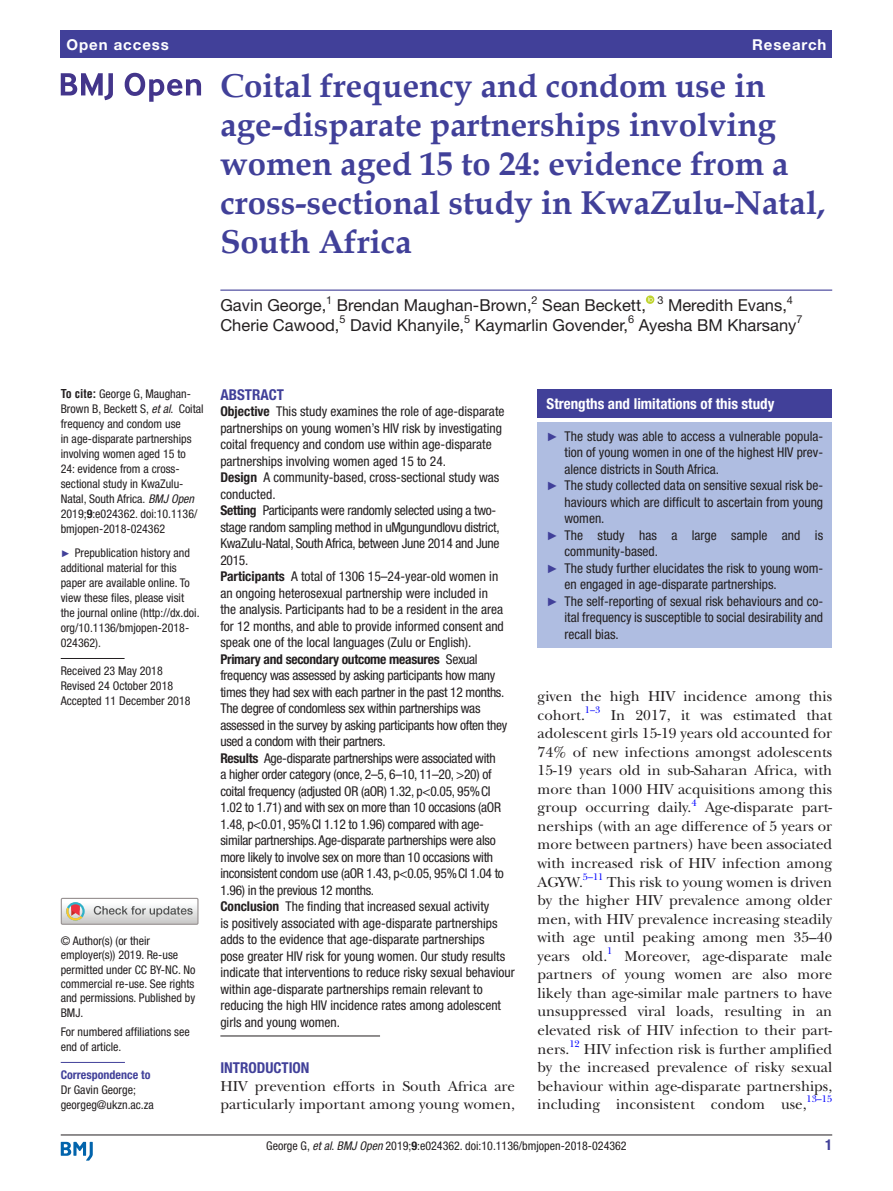
<style>
.page{position:relative;width:893px;height:1191px;background:#fff}
.page>*{position:absolute;margin:0;border:0;box-sizing:border-box;transform-origin:0 0}
.t1{font:700 33px/39px "Book Antiqua";color:#414099}
.t2{font:16.5px "Helvetica Neue LT Std";color:#231f20}
.t3{font:15px/18.6px "New Baskerville";color:#231f20;text-align:justify}
.t4{font:700 condensed 15px "Helvetica Neue LT Std";color:#fff}
.t5{font:700 condensed 15px "Helvetica Neue LT Std";color:#414099}
.t6{font:700 15px "Helvetica Neue LT Std";letter-spacing:.065em;color:#fff}
.t7{font:condensed 13.5px/16.5px "Helvetica Neue LT Std";color:#231f20}
.t8{font:condensed 12px/15px "Helvetica Neue LT Std";color:#231f20}
.t9{font:700 condensed 12px "Helvetica Neue LT Std";color:#414099}
.t10{font:10.95px "Helvetica Neue LT Std";color:#231f20}
.t11{font:9.9px "New Baskerville";color:#00f}
.s1{font-family:"Helvetica LT Std";font-weight:700}
.s2{font-style:italic}
.s3{font-weight:700}
.s4{font-family:"Arial";font-stretch:normal;font-size:9.75px;color:#414099}
.s5{font-family:"Arial";font-stretch:normal;font-size:12px;color:#414099}
</style>
<div class="page">
<hr style="left:61px;top:1134px;width:771px;height:1px;background:#231f20">
<svg style="left:61px;top:1141px;width:32px;height:19px"></svg>
<div style="left:61px;top:31px;width:771px;height:27px;background:#414099"></div>
<hr style="left:220px;top:289px;width:612px;height:2px;background:#414099">
<svg style="left:646px;top:295px;width:8px;height:9px"></svg>
<hr style="left:61px;top:658px;width:64px;height:1px;background:#231f20">
<hr style="left:61px;top:1062px;width:64px;height:1px;background:#414099">
<svg style="left:61px;top:73px;width:52px;height:27px"></svg>
<svg style="left:125px;top:73px;width:76px;height:29px"></svg>
<div style="left:61px;top:897px;width:138px;height:27px;border:1px solid #969090"></div>
<svg style="left:61px;top:898px;width:137px;height:26px"></svg>
<hr style="left:220px;top:1035px;width:160px;height:1px;background:#231f20">
<div style="left:538px;top:389px;width:294px;height:29px;background:#414099"></div>
<div style="left:538px;top:422px;width:294px;height:225px;background:#afbde1"></div>
<p class="t6" style="left:66px;top:35px;width:104px">Open access</p>
<p class="t6" style="left:752px;top:35px;width:76px">Research</p>
<h1 class="t1" style="left:220px;top:66px;width:606px">Coital frequency and condom use in age-disparate partnerships involving women aged 15 to 24: evidence from a cross-sectional study in KwaZulu-Natal,<br>South Africa</h1>
<p class="t2" style="left:220px;top:296px;width:107px">Gavin George,</p>
<p class="t10" style="left:326px;top:293px;width:8px">1</p>
<p class="t2" style="left:337px;top:296px;width:196px">Brendan Maughan-Brown,</p>
<p class="t10" style="left:532px;top:293px;width:8px">2</p>
<p class="t2" style="left:542px;top:296px;width:105px">Sean Beckett,</p>
<p class="t10" style="left:657px;top:293px;width:8px">3</p>
<p class="t2" style="left:668px;top:296px;width:120px">Meredith Evans,</p>
<p class="t10" style="left:787px;top:293px;width:8px">4</p>
<p class="t2" style="left:220px;top:315px;width:121px">Cherie Cawood,</p>
<p class="t10" style="left:340px;top:313px;width:8px">5</p>
<p class="t2" style="left:350px;top:315px;width:115px">David Khanyile,</p>
<p class="t10" style="left:464px;top:313px;width:8px">5</p>
<p class="t2" style="left:475px;top:315px;width:155px">Kaymarlin Govender,</p>
<p class="t10" style="left:628px;top:313px;width:8px">6</p>
<p class="t2" style="left:639px;top:315px;width:159px">Ayesha BM Kharsany</p>
<p class="t10" style="left:796px;top:313px;width:8px">7</p>
<p class="t8" style="left:61px;top:386px;width:144px"><span class="s1">To cite:</span> George G, Maughan-<br>Brown B, Beckett S, <span class="s2">et al</span>. Coital frequency and condom use<br>in age-disparate partnerships involving women aged 15 to<br>24: evidence from a cross&shy;sectional study in KwaZulu-<br>Natal, South Africa. <span class="s2">BMJ Open<br></span>2019;<span class="s3">9</span>:e024362. doi:10.1136/ bmjopen-2018-024362</p>
<p class="t8" style="left:61px;top:545px;width:140px"><span class="s4">►</span> Prepublication history and additional material for this paper are available online. To view these files, please visit the journal online (http://dx.doi. org/10.1136/bmjopen-2018-<br>024362).</p>
<p class="t8" style="left:61px;top:663px;width:131px">Received 23 May 2018<br>Revised 24 October 2018<br>Accepted 11 December 2018</p>
<p class="t8" style="left:61px;top:933px;width:136px;line-height:14.4px">© Author(s) (or their employer(s)) 2019. Re-use permitted under CC BY-NC. No commercial re-use. See rights and permissions. Published by<br>BMJ.</p>
<p class="t8" style="left:61px;top:1024px;width:130px">For numbered affiliations see end of article.</p>
<p class="t9" style="left:61px;top:1067px;width:91px">Correspondence to</p>
<p class="t8" style="left:61px;top:1082px;width:95px">Dr Gavin George; georgeg@ukzn.ac.za</p>
<p class="t5" style="left:220px;top:385px;width:65px">Abstract</p>
<p class="t7" style="left:220px;top:403px;width:296px"><span class="s3">Objective</span> This study examines the role of age-disparate partnerships on young women’s HIV risk by investigating coital frequency and condom use within age-disparate partnerships involving women aged 15 to 24.<br><span class="s3">Design</span> A community-based, cross-sectional study was conducted.<br><span class="s3">Setting</span> Participants were randomly selected using a two&shy;stage random sampling method in uMgungundlovu district, KwaZulu-Natal, South Africa, between June 2014 and June 2015.<br><span class="s3">Participants</span> A total of 1306 15–24-year-old women in<br>an ongoing heterosexual partnership were included in<br>the analysis. Participants had to be a resident in the area for 12 months, and able to provide informed consent and speak one of the local languages (Zulu or English).<br><span class="s3">Primary and secondary outcome measures</span> Sexual frequency was assessed by asking participants how many times they had sex with each partner in the past 12 months.<br>The degree of condomless sex within partnerships was assessed in the survey by asking participants how often they used a condom with their partners.<br><span class="s3">Results</span> Age-disparate partnerships were associated with<br>a higher order category (once, 2–5, 6–10, 11–20, &gt;20) of coital frequency (adjusted OR (aOR) 1.32, p&lt;0.05, 95%CI 1.02 to 1.71) and with sex on more than 10 occasions (aOR 1.48, p&lt;0.01, 95%CI 1.12 to 1.96) compared with age&shy;similar partnerships. Age-disparate partnerships were also more likely to involve sex on more than 10 occasions with inconsistent condom use (aOR 1.43, p&lt;0.05, 95%CI 1.04 to 1.96) in the previous 12 months.<br><span class="s3">Conclusion</span> The finding that increased sexual activity<br>is positively associated with age-disparate partnerships adds to the evidence that age-disparate partnerships<br>pose greater HIV risk for young women. Our study results indicate that interventions to reduce risky sexual behaviour within age-disparate partnerships remain relevant to reducing the high HIV incidence rates among adolescent girls and young women.</p>
<p class="t5" style="left:220px;top:1059px;width:91px">Introduction</p>
<p class="t3" style="left:220px;top:1077px;width:296px;line-height:18px">HIV prevention efforts in South Africa are particularly important among young women,</p>
<p class="t4" style="left:547px;top:394px;width:229px">Strengths and limitations of this study</p>
<p class="t7" style="left:547px;top:427px;width:278px"><span class="s5">►</span> The study was able to access a vulnerable popula-</p>
<p class="t7" style="left:565px;top:444px;width:260px">tion of young women in one of the highest HIV prev-</p>
<p class="t7" style="left:565px;top:460px;width:156px">alence districts in South Africa.</p>
<p class="t7" style="left:547px;top:477px;width:278px"><span class="s5">►</span> The study collected data on sensitive sexual risk be-</p>
<p class="t7" style="left:565px;top:493px;width:260px">haviours which are difficult to ascertain from young</p>
<p class="t7" style="left:565px;top:510px;width:41px">women.</p>
<p class="t7" style="left:547px;top:526px;width:278px"><span class="s5">►</span> The study has a large sample and is</p>
<p class="t7" style="left:565px;top:543px;width:95px">community-based.</p>
<p class="t7" style="left:547px;top:559px;width:278px"><span class="s5">►</span> The study further elucidates the risk to young wom-</p>
<p class="t7" style="left:565px;top:576px;width:214px">en engaged in age-disparate partnerships.</p>
<p class="t7" style="left:547px;top:592px;width:278px"><span class="s5">►</span> The self-reporting of sexual risk behaviours and co-</p>
<p class="t7" style="left:565px;top:609px;width:260px">ital frequency is susceptible to social desirability and</p>
<p class="t7" style="left:565px;top:625px;width:56px">recall bias.</p>
<p class="t3" style="left:538px;top:687px;width:296px">given the high HIV incidence among this cohort.<sup>1–3</sup></p>
<p class="t3" style="left:538px;top:705px;width:296px;text-indent:73px">In 2017, it was estimated that adolescent girls 15-19 years old accounted for 74% of new infections amongst adolescents 15-19 years old in sub-Saharan Africa, with more than 1000 HIV acquisitions among this group occurring daily.</p>
<p class="t11" style="left:691px;top:796px;width:7px">4</p>
<p class="t3" style="left:538px;top:798px;width:296px;text-indent:167px">Age-disparate part&shy;nerships (with an age difference of 5 years or more between partners) have been associated with increased risk of HIV infection among AGYW.</p>
<p class="t11" style="left:583px;top:871px;width:22px">5–11</p>
<p class="t3" style="left:538px;top:872px;width:296px;text-indent:69px">This risk to young women is driven by the higher HIV prevalence among older men, with HIV prevalence increasing steadily with age until peaking among men 35–40 years old.</p>
<p class="t11" style="left:607px;top:945px;width:7px">1</p>
<p class="t3" style="left:538px;top:946px;width:296px;text-indent:87px">Moreover, age-disparate male partners of young women are also more likely than age-similar male partners to have unsuppressed viral loads, resulting in an elevated risk of HIV infection to their part&shy;ners.</p>
<p class="t11" style="left:569px;top:1037px;width:12px">12</p>
<p class="t3" style="left:538px;top:1039px;width:296px;text-indent:46px">HIV infection risk is further amplified by the increased prevalence of risky sexual behaviour within age-disparate partnerships, including inconsistent condom use,<sup>13–15</sup></p>
<p class="t8" style="left:266px;top:1137px;width:362px">George G, <span class="s2">et al</span>. <span class="s2">BMJ Open</span> 2019;<span class="s3">9</span>:e024362. doi:10.1136/bmjopen-2018-024362</p>
<p class="t5" style="left:825px;top:1135px;width:9px">1</p>
</div>
